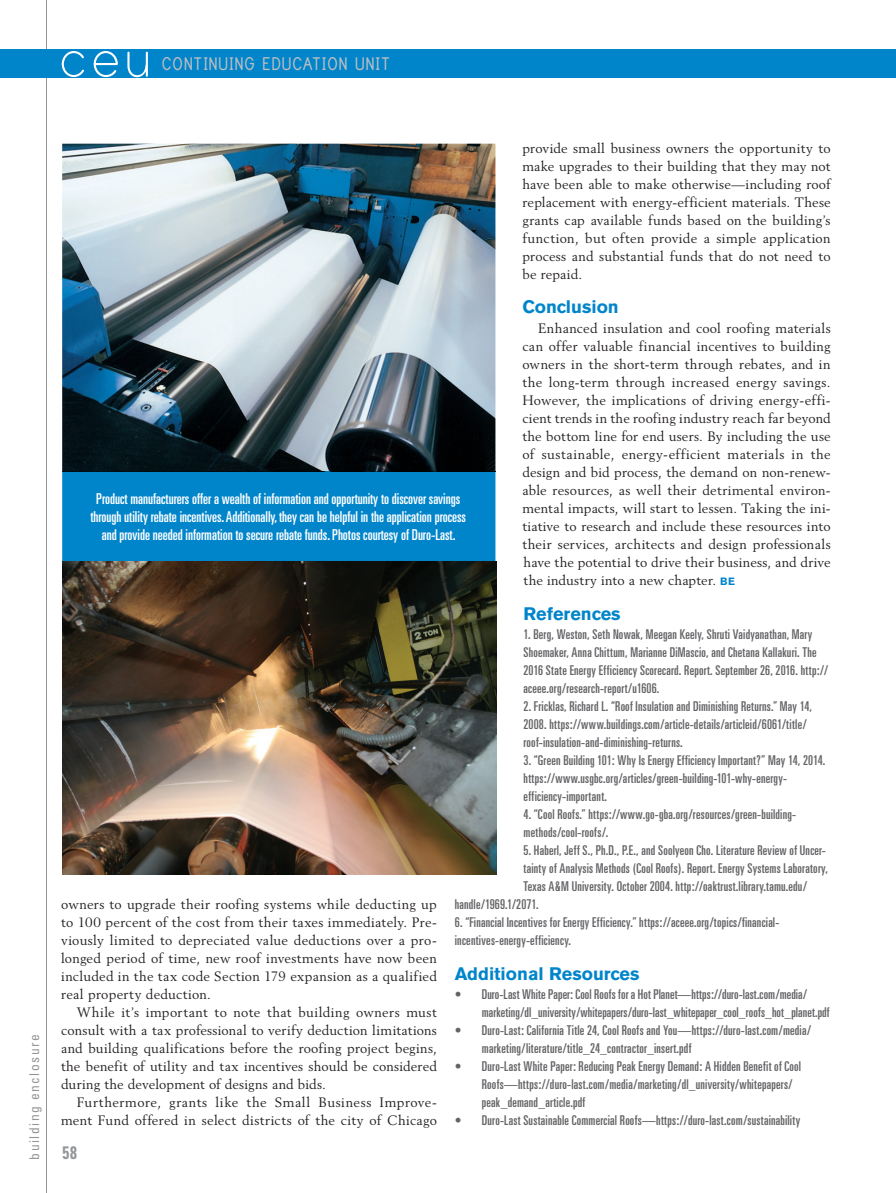
<style>
.page{position:relative;width:896px;height:1193px;background:#fff}
.page>*{position:absolute;margin:0;border:0;box-sizing:border-box;transform-origin:0 0}
.t1{font:75px "Print Clearly";color:#fff}
.t2{font:700 21px "Print";color:#bcbec1}
.t3{font:700 18px "Akzidenz Grotesk BE";color:#0085cb}
.t4{font:700 condensed 18px "Univers";color:#939598;scale:.85 1}
.t5{font:ultra-condensed 15px/18px "Univers";color:#fff;text-align:center}
.t6{font:13.5px/18px "Berling";letter-spacing:.02em;color:#231f20;text-align:justify}
.t7{font:ultra-condensed 13.5px/18px "Univers";letter-spacing:.015em;color:#636366}
.t8{font:condensed 13.5px "Univers";letter-spacing:.115em;color:#939598}
.s1{font-family:"Akzidenz Grotesk BE";font-weight:700;font-size:10.5px;color:#0085cb}
</style>
<div class="page">
<hr style="left:46px;top:0;width:1px;height:1192px;background:#939598">
<div style="left:0;top:49px;width:896px;height:29px;background:#0085cb"></div>
<img style="left:62px;top:144px;width:433px;height:327px">
<div style="left:62px;top:471px;width:433px;height:91px;background:#0085cb"></div>
<img style="left:62px;top:562px;width:434px;height:312px">
<h1 class="t1" style="left:57px;top:17px;width:98px">ceu</h1>
<h2 class="t2" style="left:162px;top:55px;width:230px">CONTINUING EDUCATION UNIT</h2>
<p class="t8" style="left:26px;top:1159px;width:127px;rotate:-90deg">building enclosure</p>
<p class="t6" style="left:522px;top:139px;width:310px">provide small business owners the opportunity to make upgrades to their building that they may not have been able to make otherwise—including roof replacement with energy-efficient materials. These grants cap available funds based on the building’s function, but often provide a simple application process and substantial funds that do not need to be repaid.</p>
<h3 class="t3" style="left:522px;top:297px;width:98px">Conclusion</h3>
<p class="t6" style="left:522px;top:319px;width:310px;text-indent:16px">Enhanced insulation and cool roofing materials can offer valuable financial incentives to building owners in the short-term through rebates, and in the long-term through increased energy savings.<br>However, the implications of driving energy-effi&shy;cient trends in the roofing industry reach far beyond the bottom line for end users. By including the use of sustainable, energy-efficient materials in the design and bid process, the demand on non-renew&shy;able resources, as well their detrimental environ&shy;mental impacts, will start to lessen. Taking the ini&shy;tiative to research and include these resources into their services, architects and design professionals have the potential to drive their business, and drive the industry into a new chapter. <span class="s1">BE</span></p>
<h3 class="t3" style="left:523px;top:603px;width:99px">References</h3>
<p class="t7" style="left:523px;top:625px;width:306px">1. Berg, Weston, Seth Nowak, Meegan Keely, Shruti Vaidyanathan, Mary Shoemaker, Anna Chittum, Marianne DiMascio, and Chetana Kallakuri. The 2016 State Energy Efficiency Scorecard. Report. September 26, 2016. http:// aceee.org/research-report/u1606.</p>
<p class="t7" style="left:523px;top:697px;width:290px">2. Fricklas, Richard L. “Roof Insulation and Diminishing Returns.” May 14,<br>2008. https://www.buildings.com/article-details/articleid/6061/title/ roof-insulation-and-diminishing-returns.</p>
<p class="t7" style="left:523px;top:751px;width:303px">3. “Green Building 101: Why Is Energy Efficiency Important?” May 14, 2014. https://www.usgbc.org/articles/green-building-101-why-energy&shy;efficiency-important.</p>
<p class="t7" style="left:523px;top:805px;width:274px">4. “Cool Roofs.” https://www.go-gba.org/resources/green-building&shy;methods/cool-roofs/.</p>
<p class="t7" style="left:523px;top:841px;width:304px">5. Haberl, Jeff S., Ph.D., P.E., and Soolyeon Cho. Literature Review of Uncer-</p>
<p class="t7" style="left:523px;top:859px;width:306px">tainty of Analysis Methods (Cool Roofs). Report. Energy Systems Laboratory,</p>
<p class="t7" style="left:523px;top:877px;width:285px">Texas A&amp;M University. October 2004. http://oaktrust.library.tamu.edu/</p>
<p class="t7" style="left:455px;top:895px;width:85px">handle/1969.1/2071.</p>
<p class="t7" style="left:455px;top:913px;width:326px">6. “Financial Incentives for Energy Efficiency.” https://aceee.org/topics/financial&shy;incentives-energy-efficiency.</p>
<h3 class="t3" style="left:455px;top:963px;width:186px">Additional Resources</h3>
<p class="t7" style="left:482px;top:985px;width:349px;text-indent:-27px">• Duro-Last White Paper: Cool Roofs for a Hot Planet—https://duro-last.com/media/ marketing/dl_university/whitepapers/duro-last_whitepaper_cool_roofs_hot_planet.pdf</p>
<p class="t7" style="left:482px;top:1021px;width:331px;text-indent:-27px">• Duro-Last: California Title 24, Cool Roofs and You—https://duro-last.com/media/ marketing/literature/title_24_contractor_insert.pdf</p>
<p class="t7" style="left:482px;top:1057px;width:321px;text-indent:-27px">• Duro-Last White Paper: Reducing Peak Energy Demand: A Hidden Benefit of Cool<br>Roofs—https://duro-last.com/media/marketing/dl_university/whitepapers/ peak_demand_article.pdf</p>
<p class="t7" style="left:455px;top:1111px;width:347px">• Duro-Last Sustainable Commercial Roofs—https://duro-last.com/sustainability</p>
<p class="t5" style="left:90px;top:489px;width:377px">Product manufacturers offer a wealth of information and opportunity to discover savings through utility rebate incentives. Additionally, they can be helpful in the application process and provide needed information to secure rebate funds. Photos courtesy of Duro-Last.</p>
<p class="t6" style="left:61px;top:895px;width:377px">owners to upgrade their roofing systems while deducting up to 100 percent of the cost from their taxes immediately. Pre&shy;viously limited to depreciated value deductions over a pro&shy;longed period of time, new roof investments have now been included in the tax code Section 179 expansion as a qualified real property deduction.</p>
<p class="t6" style="left:61px;top:1003px;width:377px;text-indent:16px">While it’s important to note that building owners must consult with a tax professional to verify deduction limitations and building qualifications before the roofing project begins, the benefit of utility and tax incentives should be considered during the development of designs and bids.</p>
<p class="t6" style="left:61px;top:1093px;width:377px;text-align:right">Furthermore, grants like the Small Business Improve&shy;ment Fund offered in select districts of the city of Chicago</p>
<h3 class="t4" style="left:63px;top:1141px;width:19px">58</h3>
</div>
